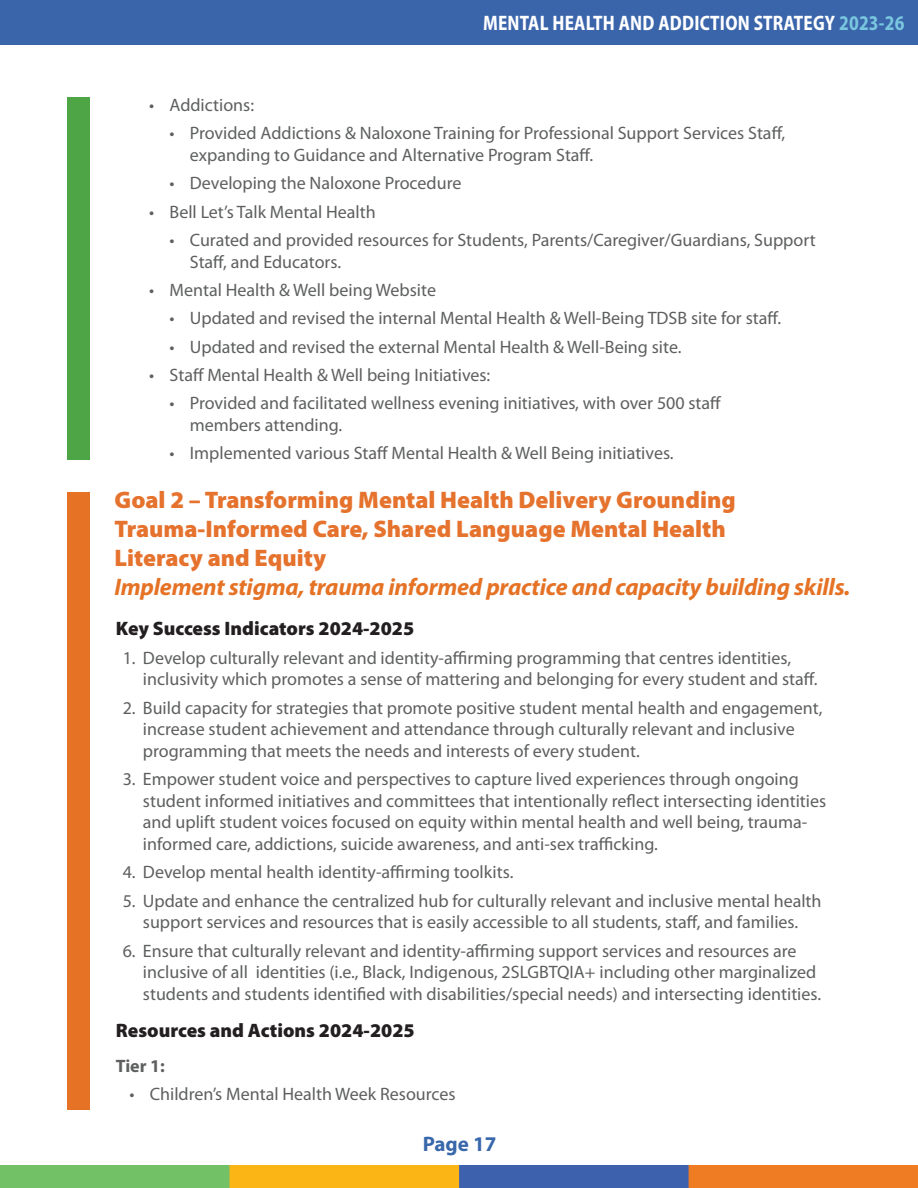
<style>
.page{position:relative;width:918px;height:1188px;background:#fff}
.page>*{position:absolute;margin:0;border:0;box-sizing:border-box;transform-origin:0 0}
.h3_chart{font:900 24px/28.8px "Myriad Pro";color:#e5722d}
.t1{font:italic 700 24px "Myriad Pro";letter-spacing:-.01em;color:#e57225}
.t2{font:700 semi-condensed 21px "Myriad Pro";letter-spacing:.01em;color:#fff;scale:.9 1}
.t3{font:700 21px "Myriad Pro";color:#3868ab}
.h4_chart{font:900 19.5px "Myriad Pro";color:#231f20}
.t4{font:18px/21.6px "Myriad Pro";color:#5e5f5f}
.chart_h5{font:700 18px "Myriad Pro";color:#5e5f5f}
.s1{color:#79c6df}
</style>
<div class="page">
<img style="left:0;top:1165px;width:918px;height:23px">
<div style="left:0;top:0;width:918px;height:44px;background:#3b65ab"></div>
<div style="left:68px;top:98px;width:22px;height:362px;background:#4ea546"></div>
<div style="left:68px;top:492px;width:22px;height:618px;background:#e57225"></div>
<p class="t2" style="left:483px;top:11px;width:470px">MENTAL HEALTH AND ADDICTION STRATEGY <span class="s1">2023-26</span></p>
<p class="t4" style="left:149px;top:95px;width:106px">• Addictions:</p>
<p class="t4" style="left:190px;top:123px;width:597px;text-indent:-20px">• Provided Addictions &amp; Naloxone Training for Professional Support Services Staff, expanding to Guidance and Alternative Program Staff.</p>
<p class="t4" style="left:170px;top:173px;width:293px">• Developing the Naloxone Procedure</p>
<p class="t4" style="left:149px;top:201px;width:228px">• Bell Let’s Talk Mental Health</p>
<p class="t4" style="left:190px;top:230px;width:627px;text-indent:-20px">• Curated and provided resources for Students, Parents/Caregiver/Guardians, Support<br>Staff, and Educators.</p>
<p class="t4" style="left:149px;top:279px;width:288px">• Mental Health &amp; Well being Website</p>
<p class="t4" style="left:170px;top:308px;width:613px">• Updated and revised the internal Mental Health &amp; Well-Being TDSB site for staff.</p>
<p class="t4" style="left:170px;top:336px;width:514px">• Updated and revised the external Mental Health &amp; Well-Being site.</p>
<p class="t4" style="left:149px;top:365px;width:343px">• Staff Mental Health &amp; Well being Initiatives:</p>
<p class="t4" style="left:190px;top:393px;width:533px;text-indent:-20px">• Provided and facilitated wellness evening initiatives, with over 500 staff members attending.</p>
<p class="t4" style="left:170px;top:443px;width:506px">• Implemented various Staff Mental Health &amp; Well Being initiatives.</p>
<h3 class="h3_chart" style="left:114px;top:486px;width:623px">Goal 2 – Transforming Mental Health Delivery Grounding<br>Trauma-Informed Care, Shared Language Mental Health<br>Literacy and Equity</h3>
<p class="t1" style="left:114px;top:573px;width:737px">Implement stigma, trauma informed practice and capacity building skills.</p>
<h4 class="h4_chart" style="left:116px;top:618px;width:300px">Key Success Indicators 2024-2025</h4>
<p class="t4" style="left:143px;top:647px;width:676px;text-indent:-20px">1. Develop culturally relevant and identity-affirming programming that centres identities, inclusivity which promotes a sense of mattering and belonging for every student and staff.</p>
<p class="t4" style="left:143px;top:697px;width:681px;text-indent:-20px">2. Build capacity for strategies that promote positive student mental health and engagement, increase student achievement and attendance through culturally relevant and inclusive programming that meets the needs and interests of every student.</p>
<p class="t4" style="left:143px;top:769px;width:685px;text-indent:-20px">3. Empower student voice and perspectives to capture lived experiences through ongoing student informed initiatives and committees that intentionally reflect intersecting identities and uplift student voices focused on equity within mental health and well being, trauma&shy;informed care, addictions, suicide awareness, and anti-sex trafficking.</p>
<p class="t4" style="left:123px;top:862px;width:392px">4. Develop mental health identity-affirming toolkits.</p>
<p class="t4" style="left:123px;top:890px;width:700px;text-align:center">5. Update and enhance the centralized hub for culturally relevant and inclusive mental health support services and resources that is easily accessible to all students, staff, and families.</p>
<p class="t4" style="left:143px;top:940px;width:680px;text-indent:-20px">6. Ensure that culturally relevant and identity-affirming support services and resources are inclusive of all identities (i.e., Black, Indigenous, 2SLGBTQIA+ including other marginalized students and students identified with disabilities/special needs) and intersecting identities.</p>
<h4 class="h4_chart" style="left:116px;top:1019px;width:300px">Resources and Actions 2024-2025</h4>
<h5 class="chart_h5" style="left:116px;top:1056px;width:51px">Tier 1:</h5>
<p class="t4" style="left:129px;top:1084px;width:328px">• Children’s Mental Health Week Resources</p>
<p class="t3" style="left:423px;top:1132px;width:75px">Page 17</p>
</div>
